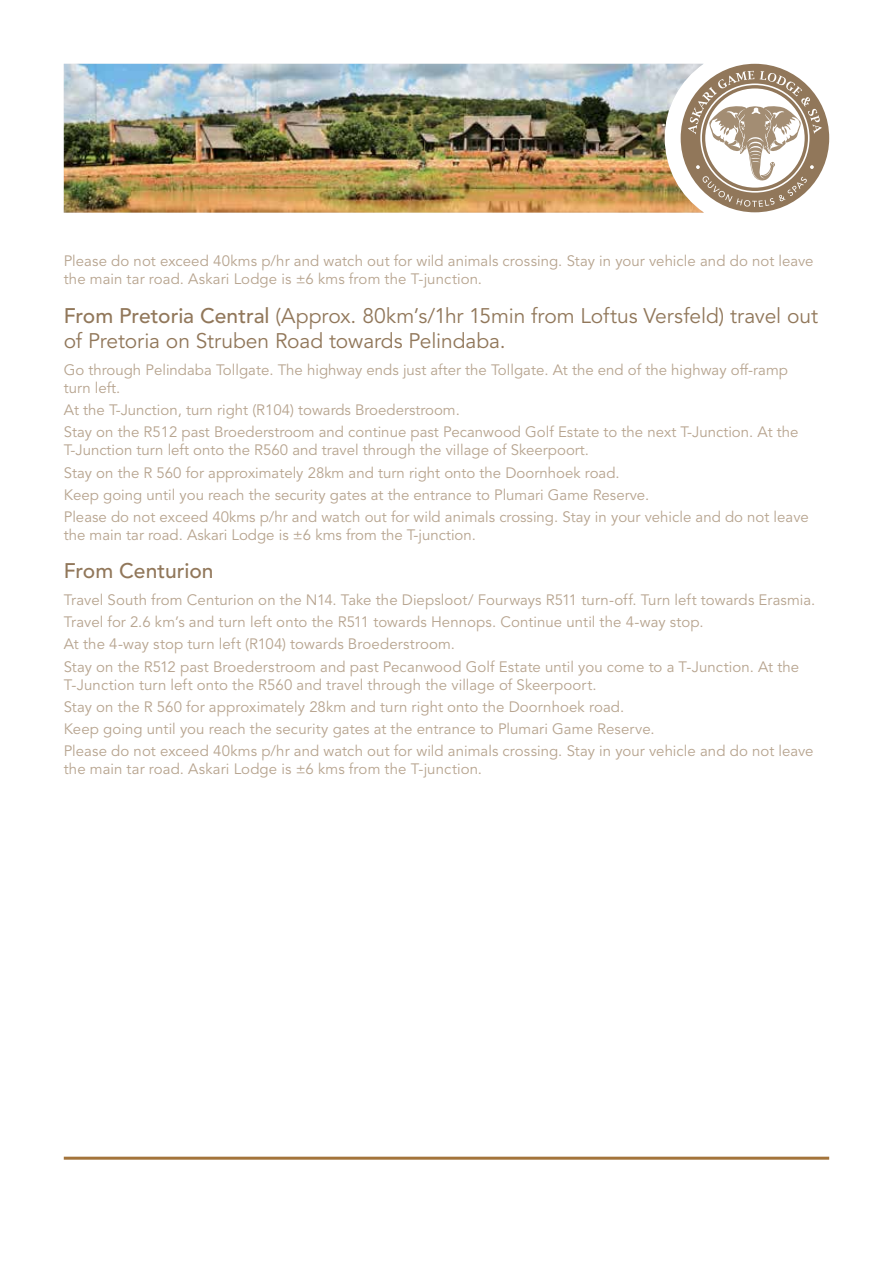
<style>
.page{position:relative;width:893px;height:1263px;background:#fff}
.page>*{position:absolute;margin:0;border:0;box-sizing:border-box;transform-origin:0 0}
.t1{font:21px/25.5px "Avenir LT Std";letter-spacing:-.005em;color:#91775a}
.t2{font:500 21px "Avenir LT Std";color:#91775a}
.t3{font:15px/22.2px "Avenir LT Std";color:#b7a48f}
.s1{font-weight:500}
</style>
<div class="page">
<img style="left:64px;top:64px;width:640px;height:149px">
<div style="left:681px;top:64px;width:148px;height:148px;background:#91775a;border-radius:50%"></div>
<svg style="left:688px;top:71px;width:134px;height:136px"></svg>
<hr style="left:64px;top:1157px;width:765px;height:3px;background:#a3743b">
<p class="t3" style="left:64px;top:253px;width:751px;line-height:18px">Please do not exceed 40kms p/hr and watch out for wild animals crossing. Stay in your vehicle and do not leave the main tar road. Askari Lodge is ±6 kms from the T-junction.</p>
<h1 class="t1" style="left:64px;top:303px;width:756px"><span class="s1">From Pretoria Central</span> (Approx. 80km’s/1hr 15min from Loftus Versfeld) travel out of Pretoria on Struben Road towards Pelindaba.</h1>
<p class="t3" style="left:64px;top:361px;width:726px;line-height:18px">Go through Pelindaba Tollgate. The highway ends just after the Tollgate. At the end of the highway off-ramp turn left.</p>
<p class="t3" style="left:64px;top:399px;width:736px">At the T-Junction, turn right (R104) towards Broederstroom.<br>Stay on the R512 past Broederstroom and continue past Pecanwood Golf Estate to the next T-Junction. At the</p>
<p class="t3" style="left:64px;top:439px;width:747px">T-Junction turn left onto the R560 and travel through the village of Skeerpoort.<br>Stay on the R 560 for approximately 28km and turn right onto the Doornhoek road.<br>Keep going until you reach the security gates at the entrance to Plumari Game Reserve.<br>Please do not exceed 40kms p/hr and watch out for wild animals crossing. Stay in your vehicle and do not leave</p>
<p class="t3" style="left:64px;top:524px;width:414px">the main tar road. Askari Lodge is ±6 kms from the T-junction.</p>
<h1 class="t2" style="left:64px;top:559px;width:151px">From Centurion</h1>
<p class="t3" style="left:64px;top:589px;width:753px">Travel South from Centurion on the N14. Take the Diepsloot/ Fourways R511 turn-off. Turn left towards Erasmia.<br>Travel for 2.6 km’s and turn left onto the R511 towards Hennops. Continue until the 4-way stop.<br>At the 4-way stop turn left (R104) towards Broederstroom.<br>Stay on the R512 past Broederstroom and past Pecanwood Golf Estate until you come to a T-Junction. At the</p>
<p class="t3" style="left:64px;top:674px;width:751px">T-Junction turn left onto the R560 and travel through the village of Skeerpoort.<br>Stay on the R 560 for approximately 28km and turn right onto the Doornhoek road.<br>Keep going until you reach the security gates at the entrance to Plumari Game Reserve.<br>Please do not exceed 40kms p/hr and watch out for wild animals crossing. Stay in your vehicle and do not leave</p>
<p class="t3" style="left:64px;top:758px;width:420px">the main tar road. Askari Lodge is ±6 kms from the T-junction.</p>
</div>
